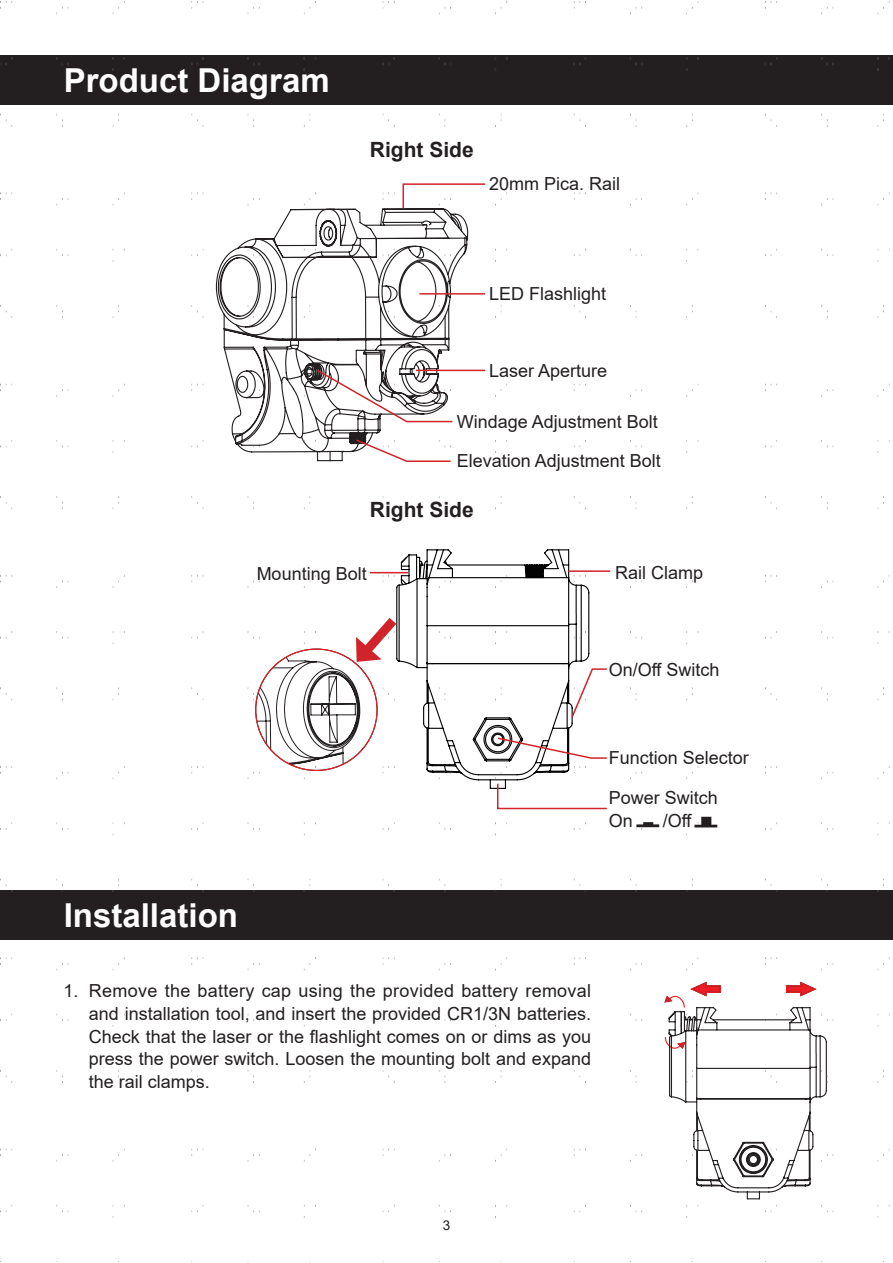
<style>
.page{position:relative;width:893px;height:1263px;background:#fff}
.page>*{position:absolute;margin:0;border:0;box-sizing:border-box;transform-origin:0 0}
.t1{font:700 33px "Arial";color:#fff}
.t2{font:700 21px "Arial";color:#231f20}
.t3{font:18px/22.5px "Arial";color:#231f20}
.t4{font:13.5px "Arial";color:#231f20}
</style>
<div class="page">
<img style="left:0;top:1px;width:891px;height:1217px">
<h1 class="t1" style="left:64px;top:57px;width:267px">Product Diagram</h1>
<p class="t2" style="left:370px;top:135px;width:105px">Right Side</p>
<p class="t3" style="left:489px;top:172px;width:133px">20mm Pica. Rail</p>
<p class="t3" style="left:489px;top:283px;width:119px">LED Flashlight</p>
<p class="t3" style="left:489px;top:359px;width:120px">Laser Aperture</p>
<p class="t3" style="left:457px;top:402px;width:206px;line-height:39.2px">Windage Adjustment Bolt<br>Elevation Adjustment Bolt</p>
<p class="t2" style="left:370px;top:495px;width:105px">Right Side</p>
<p class="t3" style="left:257px;top:562px;width:112px">Mounting Bolt</p>
<p class="t3" style="left:615px;top:561px;width:90px">Rail Clamp</p>
<p class="t3" style="left:609px;top:658px;width:112px">On/Off Switch</p>
<p class="t3" style="left:609px;top:746px;width:142px">Function Selector</p>
<p class="t3" style="left:609px;top:787px;width:111px">Power Switch<br>On</p>
<p class="t3" style="left:663px;top:809px;width:31px">/Off</p>
<h1 class="t1" style="left:64px;top:892px;width:176px">Installation</h1>
<p class="t3" style="left:89px;top:980px;width:504px;text-align:justify;text-indent:-26px">1. Remove the battery cap using the provided battery removal and installation tool, and insert the provided CR1/3N batteries.<br>Check that the laser or the flashlight comes on or dims as you press the power switch. Loosen the mounting bolt and expand the rail clamps.</p>
<p class="t4" style="left:443px;top:1216px;width:9px">3</p>
</div>
